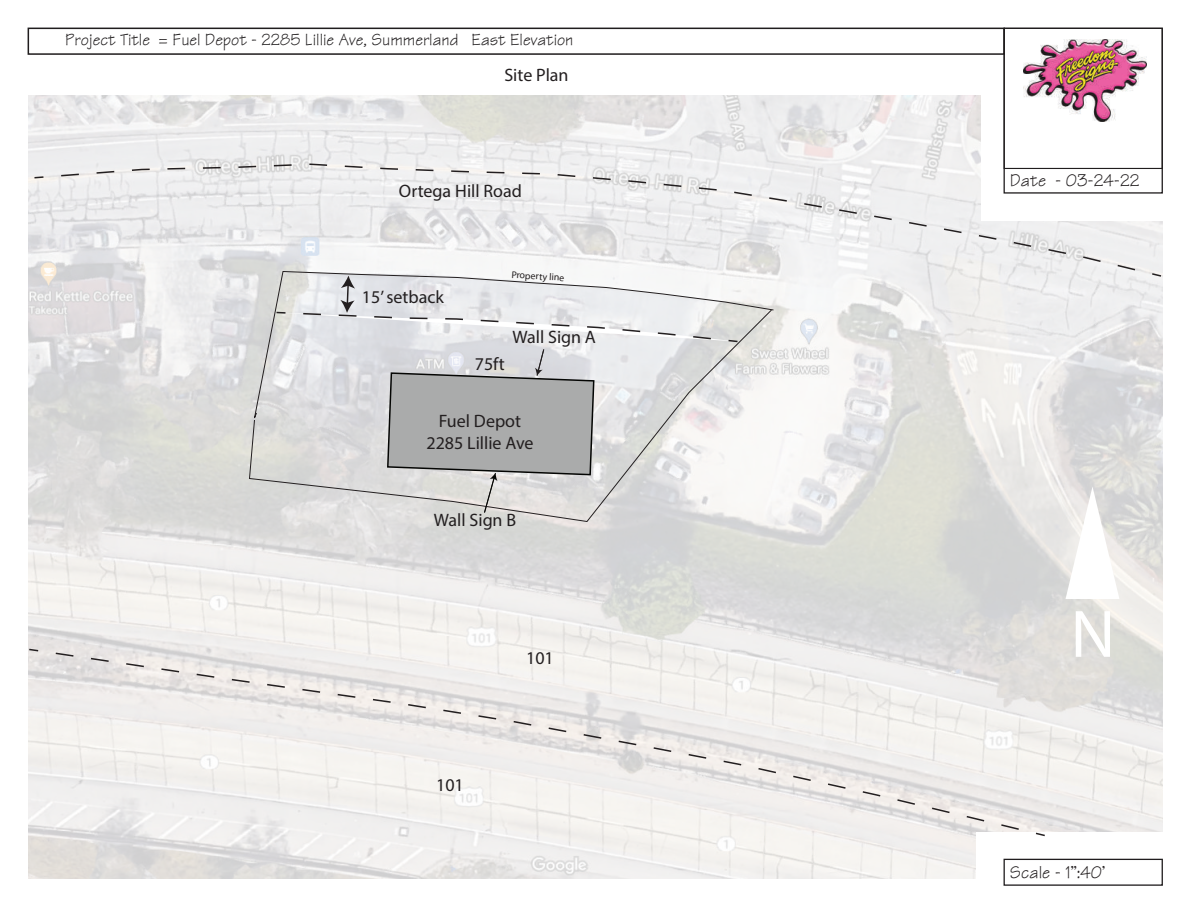
<style>
.page{position:relative;width:1188px;height:918px;background:#fff}
.page>*{position:absolute;margin:0;border:0;box-sizing:border-box;transform-origin:0 0}
.t1{font:67.65px "Myriad Pro";color:#fff}
.t2{font:18px/21.6px "Myriad Pro";color:#231f20;text-align:center}
.t3{font:18px "Architect";color:#231f20}
.t4{font:17.1px "Architect";color:#201d1e}
.t5{font:9.9px "Myriad Pro";color:#231f20}
</style>
<div class="page">
<img style="left:28px;top:95px;width:1135px;height:784px">
<div style="left:981px;top:0;width:207px;height:221px;background:#fff"></div>
<div style="left:977px;top:833px;width:211px;height:85px;background:#fff"></div>
<div style="left:1004px;top:859px;width:159px;height:27px;border:1px solid #201d1e"></div>
<div style="left:28px;top:28px;width:977px;height:27px;border:2px solid #201d1e"></div>
<div style="left:1004px;top:28px;width:159px;height:166px;border:1px solid #201d1e"></div>
<img style="left:1023px;top:40px;width:124px;height:82px">
<svg style="left:1066px;top:487px;width:53px;height:112px"></svg>
<svg style="left:33px;top:175px;width:12px;height:4px"></svg>
<svg style="left:60px;top:163px;width:1085px;height:111px"></svg>
<svg style="left:1150px;top:272px;width:13px;height:6px"></svg>
<svg style="left:28px;top:648px;width:12px;height:4px"></svg>
<svg style="left:54px;top:652px;width:975px;height:181px"></svg>
<svg style="left:1034px;top:832px;width:13px;height:5px"></svg>
<svg style="left:252px;top:271px;width:522px;height:156px"></svg>
<svg style="left:249px;top:309px;width:524px;height:213px"></svg>
<svg style="left:276px;top:276px;width:463px;height:238px;background:#d5d5d6"></svg>
<p class="t4" style="left:65px;top:29px;width:510px">Project Title = Fuel Depot - 2285 Lillie Ave, Summerland East Elevation</p>
<p class="t2" style="left:504px;top:64px;width:66px">Site Plan</p>
<p class="t2" style="left:399px;top:180px;width:125px">Ortega Hill Road</p>
<p class="t2" style="left:362px;top:285px;width:83px">15’ setback</p>
<p class="t5" style="left:512px;top:269px;width:54px;rotate:3deg">Property line</p>
<p class="t2" style="left:475px;top:353px;width:31px">75ft</p>
<p class="t2" style="left:513px;top:326px;width:85px">Wall Sign A</p>
<p class="t2" style="left:426px;top:410px;width:109px">Fuel Depot<br>2285 Lillie Ave</p>
<p class="t2" style="left:434px;top:509px;width:84px">Wall Sign B</p>
<p class="t2" style="left:436px;top:774px;width:29px">101</p>
<p class="t2" style="left:526px;top:647px;width:29px">101</p>
<p class="t3" style="left:1010px;top:170px;width:131px">Date - 03-24-22</p>
<h1 class="t1" style="left:1071px;top:592px;width:46px">N</h1>
<p class="t3" style="left:1010px;top:861px;width:97px">Scale - 1”:40’</p>
</div>
